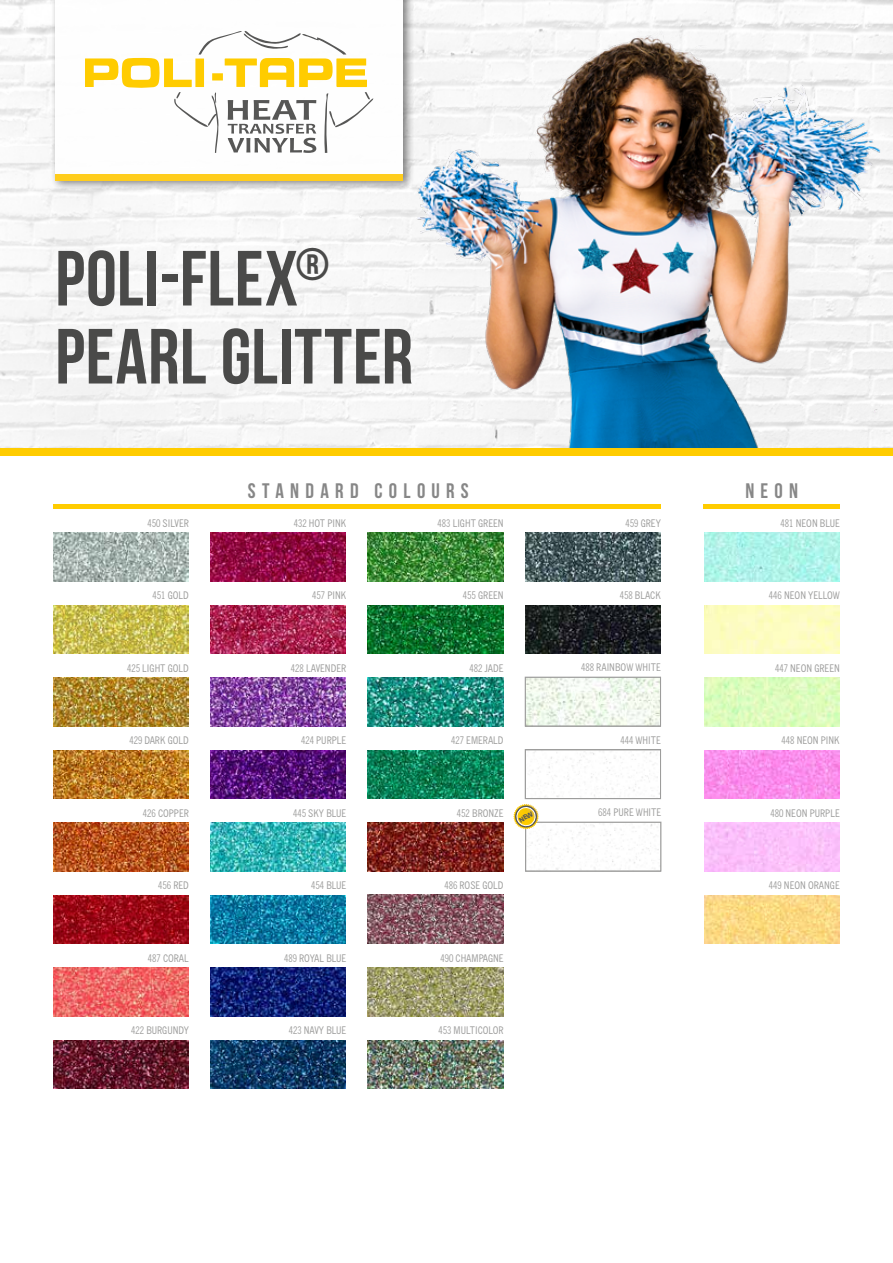
<style>
.page{position:relative;width:893px;height:1263px;background:#fff}
.page>*{position:absolute;margin:0;border:0;box-sizing:border-box;transform-origin:0 0}
.t1{font:700 78px/78px "Bebas Neue";letter-spacing:.01em;color:#4a4a49}
.t2{font:700 21px "Bebas Neue";letter-spacing:.3em;color:#878787}
.t3{font:condensed 10.35px "News Gothic MT Pro";color:#9d9d9c}
</style>
<div class="page">
<img style="left:210px;top:823px;width:136px;height:48px">
<img style="left:210px;top:1040px;width:136px;height:48px">
<img style="left:210px;top:605px;width:136px;height:48px">
<img style="left:210px;top:533px;width:136px;height:48px">
<img style="left:210px;top:750px;width:136px;height:49px">
<img style="left:210px;top:967px;width:136px;height:49px">
<img style="left:210px;top:895px;width:136px;height:48px">
<img style="left:210px;top:678px;width:136px;height:48px">
<img style="left:53px;top:823px;width:136px;height:48px">
<img style="left:53px;top:1040px;width:136px;height:48px">
<img style="left:53px;top:605px;width:136px;height:49px">
<img style="left:53px;top:533px;width:136px;height:48px">
<img style="left:53px;top:750px;width:136px;height:49px">
<img style="left:53px;top:967px;width:136px;height:49px">
<img style="left:53px;top:895px;width:136px;height:48px">
<img style="left:53px;top:678px;width:136px;height:48px">
<img style="left:368px;top:823px;width:135px;height:48px">
<img style="left:368px;top:605px;width:135px;height:48px">
<img style="left:368px;top:532px;width:135px;height:49px">
<img style="left:368px;top:750px;width:135px;height:49px">
<img style="left:368px;top:677px;width:135px;height:49px">
<img style="left:704px;top:822px;width:135px;height:49px">
<img style="left:704px;top:532px;width:135px;height:49px">
<img style="left:704px;top:750px;width:135px;height:49px">
<img style="left:704px;top:895px;width:135px;height:48px">
<img style="left:704px;top:678px;width:135px;height:48px">
<img style="left:525px;top:533px;width:136px;height:48px">
<img style="left:532px;top:752px;width:127px;height:45px">
<div style="left:525px;top:749px;width:136px;height:50px;border:1px solid #9d9d9c"></div>
<img style="left:530px;top:824px;width:129px;height:45px">
<div style="left:525px;top:822px;width:136px;height:49px;border:1px solid #9d9d9c"></div>
<img style="left:527px;top:679px;width:132px;height:45px">
<div style="left:525px;top:677px;width:136px;height:49px;border:1px solid #9d9d9c"></div>
<img style="left:525px;top:605px;width:136px;height:48px">
<img style="left:368px;top:1040px;width:135px;height:48px">
<img style="left:368px;top:895px;width:135px;height:49px">
<img style="left:259px;top:0;width:634px;height:448px">
<div style="left:0;top:448px;width:893px;height:7px;background:#fc0"></div>
<img style="left:367px;top:967px;width:137px;height:50px">
<div style="left:51px;top:0;width:364px;height:191px;background:#000;opacity:.5"></div>
<div style="left:55px;top:0;width:348px;height:179px;background:#fff"></div>
<div style="left:55px;top:174px;width:348px;height:6px;background:#ffcd1c"></div>
<svg style="left:85px;top:31px;width:288px;height:122px"></svg>
<hr style="left:53px;top:504px;width:608px;height:4px;background:#fc0">
<hr style="left:704px;top:504px;width:136px;height:4px;background:#fc0">
<svg style="left:513px;top:804px;width:26px;height:25px"></svg>
<h1 class="t1" style="left:55px;top:239px;width:359px">POLI-FLEX<sup>®<br></sup>PEARL GLITTER</h1>
<h2 class="t2" style="left:248px;top:480px;width:223px">STANDARD COLOURS</h2>
<h2 class="t2" style="left:745px;top:480px;width:54px">NEON</h2>
<p class="t3" style="left:147px;top:517px;width:43px">450 SILVER</p>
<p class="t3" style="left:294px;top:517px;width:54px">432 HOT PINK</p>
<p class="t3" style="left:437px;top:517px;width:68px">483 LIGHT GREEN</p>
<p class="t3" style="left:626px;top:517px;width:37px">459 GREY</p>
<p class="t3" style="left:781px;top:517px;width:61px">481 NEON BLUE</p>
<p class="t3" style="left:153px;top:589px;width:38px">451 GOLD</p>
<p class="t3" style="left:312px;top:589px;width:36px">457 PINK</p>
<p class="t3" style="left:463px;top:589px;width:42px">455 GREEN</p>
<p class="t3" style="left:620px;top:589px;width:43px">458 BLACK</p>
<p class="t3" style="left:769px;top:589px;width:72px">446 NEON YELLOW</p>
<p class="t3" style="left:127px;top:662px;width:63px">425 LIGHT GOLD</p>
<p class="t3" style="left:291px;top:662px;width:57px">428 LAVENDER</p>
<p class="t3" style="left:469px;top:662px;width:36px">482 JADE</p>
<p class="t3" style="left:581px;top:662px;width:81px">488 RAINBOW WHITE</p>
<p class="t3" style="left:775px;top:662px;width:66px">447 NEON GREEN</p>
<p class="t3" style="left:129px;top:734px;width:61px">429 DARK GOLD</p>
<p class="t3" style="left:301px;top:734px;width:47px">424 PURPLE</p>
<p class="t3" style="left:451px;top:734px;width:54px">427 EMERALD</p>
<p class="t3" style="left:620px;top:734px;width:42px">444 WHITE</p>
<p class="t3" style="left:781px;top:734px;width:60px">448 NEON PINK</p>
<p class="t3" style="left:143px;top:807px;width:48px">426 COPPER</p>
<p class="t3" style="left:293px;top:807px;width:55px">445 SKY BLUE</p>
<p class="t3" style="left:457px;top:807px;width:48px">452 BRONZE</p>
<p class="t3" style="left:598px;top:807px;width:65px">684 PURE WHITE</p>
<p class="t3" style="left:770px;top:807px;width:71px">480 NEON PURPLE</p>
<p class="t3" style="left:158px;top:879px;width:32px">456 RED</p>
<p class="t3" style="left:311px;top:879px;width:37px">454 BLUE</p>
<p class="t3" style="left:444px;top:879px;width:61px">486 ROSE GOLD</p>
<p class="t3" style="left:769px;top:879px;width:73px">449 NEON ORANGE</p>
<p class="t3" style="left:148px;top:952px;width:43px">487 CORAL</p>
<p class="t3" style="left:284px;top:952px;width:64px">489 ROYAL BLUE</p>
<p class="t3" style="left:440px;top:952px;width:65px">490 CHAMPAGNE</p>
<p class="t3" style="left:131px;top:1024px;width:59px">422 BURGUNDY</p>
<p class="t3" style="left:289px;top:1024px;width:59px">423 NAVY BLUE</p>
<p class="t3" style="left:438px;top:1024px;width:67px">453 MULTICOLOR</p>
</div>
